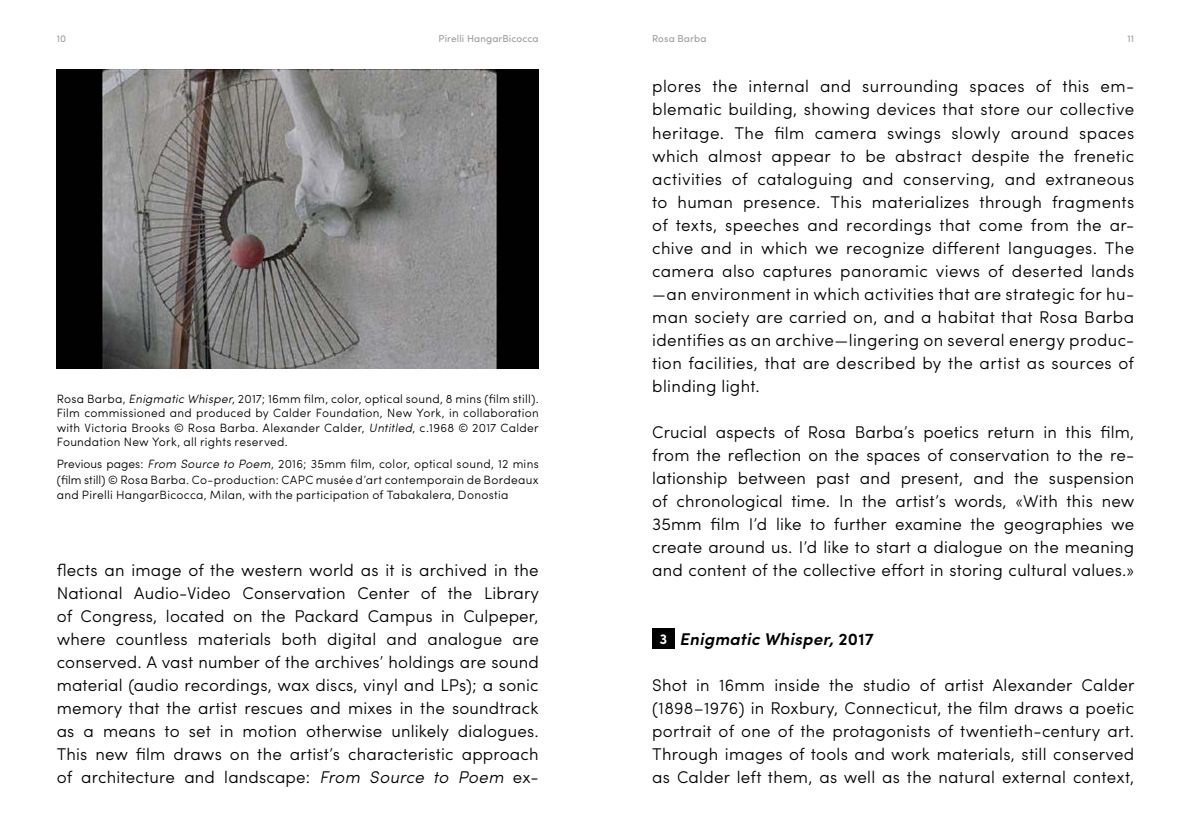
<style>
.page{position:relative;width:1191px;height:840px;background:#fff}
.page>*{position:absolute;margin:0;border:0;box-sizing:border-box;transform-origin:0 0}
.t1{font:300 17px/23px "Sofia Pro";letter-spacing:.01em;color:#000;text-align:justify}
.t2{font:italic 600 17px "Sofia Pro";letter-spacing:.015em;color:#000}
.t3{font:300 12px/14.4px "Sofia Pro";letter-spacing:.025em;color:#000;text-align:justify}
.t4{font:10px "Sofia Pro";letter-spacing:.01em;color:#9d9d9c}
.s1{font-style:italic}
.s2{font-style:normal;font-size:14.4px;color:#fff}
.s3{font-style:normal}
</style>
<div class="page">
<img style="left:57px;top:69px;width:482px;height:299px">
<div style="left:652px;top:628px;width:23px;height:20px;background:#000"></div>
<p class="t4" style="left:57px;top:31px;width:11px">10</p>
<p class="t4" style="left:438px;top:31px;width:102px">Pirelli HangarBicocca</p>
<p class="t4" style="left:652px;top:31px;width:56px">Rosa Barba</p>
<p class="t4" style="left:1127px;top:31px;width:8px">11</p>
<p class="t3" style="left:57px;top:390px;width:483px">Rosa Barba, <span class="s1">Enigmatic Whisper</span>, 2017; 16mm film, color, optical sound, 8 mins (film still).<br>Film commissioned and produced by Calder Foundation, New York, in collaboration with Victoria Brooks © Rosa Barba. Alexander Calder, <span class="s1">Untitled</span>, c.1968 © 2017 Calder Foundation New York, all rights reserved.</p>
<p class="t3" style="left:57px;top:455px;width:483px;line-height:16px">Previous pages: <span class="s1">From Source to Poem</span>, 2016; 35mm film, color, optical sound, 12 mins (film still) © Rosa Barba. Co-production: CAPC musée d’art contemporain de Bordeaux</p>
<p class="t3" style="left:57px;top:486px;width:453px">and Pirelli HangarBicocca, Milan, with the participation of Tabakalera, Donostia</p>
<p class="t1" style="left:57px;top:557px;width:484px">flects an image of the western world as it is archived in the National Audio-Video Conservation Center of the Library of Congress, located on the Packard Campus in Culpeper, where countless materials both digital and analogue are conserved. A vast number of the archives’ holdings are sound material (audio recordings, wax discs, vinyl and LPs); a sonic memory that the artist rescues and mixes in the soundtrack as a means to set in motion otherwise unlikely dialogues.<br>This new film draws on the artist’s characteristic approach of architecture and landscape: <span class="s1">From Source to Poem</span> ex-</p>
<p class="t1" style="left:652px;top:74px;width:483px">plores the internal and surrounding spaces of this em&shy;blematic building, showing devices that store our collective heritage. The film camera swings slowly around spaces which almost appear to be abstract despite the frenetic activities of cataloguing and conserving, and extraneous to human presence. This materializes through fragments of texts, speeches and recordings that come from the ar&shy;chive and in which we recognize different languages. The camera also captures panoramic views of deserted lands —an environment in which activities that are strategic for hu&shy;man society are carried on, and a habitat that Rosa Barba identifies as an archive—lingering on several energy produc&shy;tion facilities, that are described by the artist as sources of blinding light.</p>
<p class="t1" style="left:652px;top:419px;width:484px">Crucial aspects of Rosa Barba’s poetics return in this film, from the reflection on the spaces of conservation to the re&shy;lationship between past and present, and the suspension of chronological time. In the artist’s words, «With this new 35mm film I’d like to further examine the geographies we create around us. I’d like to start a dialogue on the meaning and content of the collective effort in storing cultural values.»</p>
<p class="t2" style="left:659px;top:625px;width:216px"><span class="s2">3</span> Enigmatic Whisper, <span class="s3">2017</span></p>
<p class="t1" style="left:652px;top:672px;width:484px">Shot in 16mm inside the studio of artist Alexander Calder (1898–1976) in Roxbury, Connecticut, the film draws a poetic portrait of one of the protagonists of twentieth-century art.<br>Through images of tools and work materials, still conserved as Calder left them, as well as the natural external context,</p>
</div>
